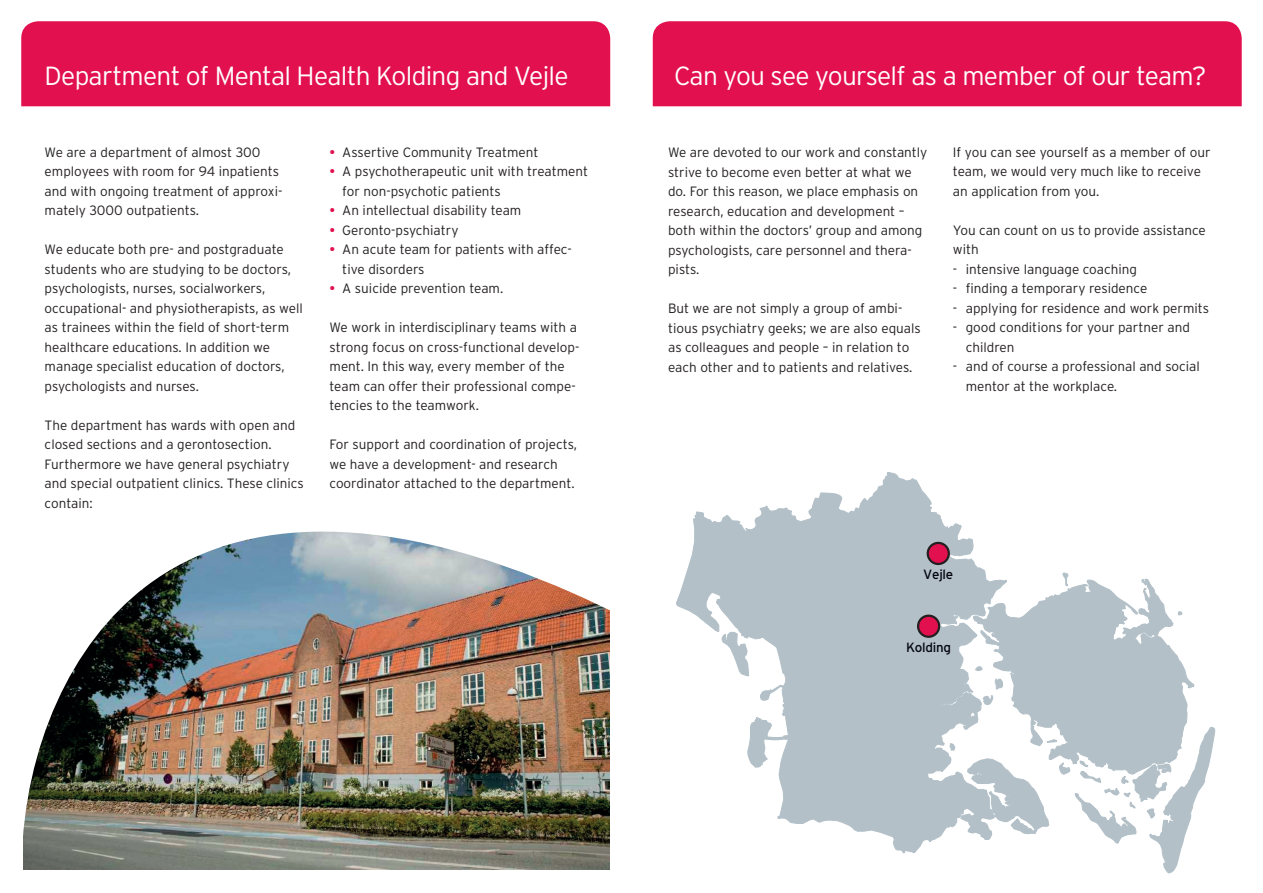
<style>
.page{position:relative;width:1263px;height:893px;background:#fff}
.page>*{position:absolute;margin:0;border:0;box-sizing:border-box;transform-origin:0 0}
.t1{font:300 26.25px "Interstate";letter-spacing:-.025em;color:#fff}
.t2{font:300 13.5px/19.5px "Interstate";color:#231f20}
.t3{font:13.35px "Interstate";letter-spacing:-.02em;color:#03040c}
.s1{font-weight:400;color:#e2104f}
</style>
<div class="page">
<img style="left:23px;top:531px;width:1193px;height:339px">
<div style="left:21px;top:21px;width:589px;height:85px;background:#e2104f"></div>
<div style="left:653px;top:21px;width:589px;height:85px;background:#e2104f"></div>
<svg style="left:676px;top:472px;width:539px;height:402px"></svg>
<div style="left:918px;top:616px;width:21px;height:21px;background:#e2104f;border-radius:50%"></div>
<div style="left:917px;top:615px;width:23px;height:23px;border:2px solid #231f20;border-radius:50%"></div>
<div style="left:928px;top:543px;width:21px;height:21px;background:#e2104f;border-radius:50%"></div>
<div style="left:927px;top:542px;width:23px;height:23px;border:2px solid #231f20;border-radius:50%"></div>
<h1 class="t1" style="left:45px;top:61px;width:526px">Department of Mental Health Kolding and Vejle</h1>
<p class="t2" style="left:45px;top:142px;width:239px">We are a department of almost 300 employees with room for 94 inpatients and with ongoing treatment of approxi&shy;mately 3000 outpatients.</p>
<p class="t2" style="left:45px;top:240px;width:260px">We educate both pre- and postgraduate students who are studying to be doctors, psychologists, nurses, socialworkers, occupational- and physiotherapists, as well as trainees within the field of short-term healthcare educations. In addition we manage specialist education of doctors, psychologists and nurses.</p>
<p class="t2" style="left:45px;top:415px;width:261px">The department has wards with open and closed sections and a gerontosection.<br>Furthermore we have general psychiatry and special outpatient clinics. These clinics contain:</p>
<p class="t2" style="left:330px;top:142px;width:210px"><span class="s1">•</span> Assertive Community Treatment</p>
<p class="t2" style="left:342px;top:162px;width:247px;text-indent:-13px"><span class="s1">•</span> A psychotherapeutic unit with treatment for non-psychotic patients</p>
<p class="t2" style="left:330px;top:201px;width:193px"><span class="s1">•</span> An intellectual disability team</p>
<p class="t2" style="left:330px;top:220px;width:130px"><span class="s1">•</span> Geronto-psychiatry</p>
<p class="t2" style="left:342px;top:240px;width:231px;text-indent:-13px"><span class="s1">•</span> An acute team for patients with affec&shy;tive disorders</p>
<p class="t2" style="left:330px;top:279px;width:175px"><span class="s1">•</span> A suicide prevention team.</p>
<p class="t2" style="left:330px;top:318px;width:251px">We work in interdisciplinary teams with a strong focus on cross-functional develop&shy;ment. In this way, every member of the team can offer their professional compe&shy;tencies to the teamwork.</p>
<p class="t2" style="left:330px;top:435px;width:249px">For support and coordination of projects, we have a development- and research coordinator attached to the department.</p>
<h1 class="t1" style="left:674px;top:61px;width:534px">Can you see yourself as a member of our team?</h1>
<p class="t2" style="left:668px;top:142px;width:261px">We are devoted to our work and constantly strive to become even better at what we do. For this reason, we place emphasis on research, education and development – both within the doctors’ group and among psychologists, care personnel and thera&shy;pists.</p>
<p class="t2" style="left:668px;top:298px;width:254px">But we are not simply a group of ambi&shy;tious psychiatry geeks; we are also equals as colleagues and people – in relation to each other and to patients and relatives.</p>
<p class="t2" style="left:953px;top:142px;width:259px">If you can see yourself as a member of our team, we would very much like to receive an application from you.</p>
<p class="t2" style="left:953px;top:220px;width:254px">You can count on us to provide assistance with</p>
<p class="t2" style="left:953px;top:259px;width:186px">- intensive language coaching</p>
<p class="t2" style="left:953px;top:279px;width:196px">- finding a temporary residence</p>
<p class="t2" style="left:953px;top:298px;width:258px">- applying for residence and work permits</p>
<p class="t2" style="left:966px;top:318px;width:226px;text-indent:-13px">- good conditions for your partner and children</p>
<p class="t2" style="left:966px;top:357px;width:236px;text-indent:-13px">- and of course a professional and social mentor at the workplace.</p>
<p class="t3" style="left:923px;top:567px;width:32px">Vejle</p>
<p class="t3" style="left:906px;top:640px;width:47px">Kolding</p>
</div>
